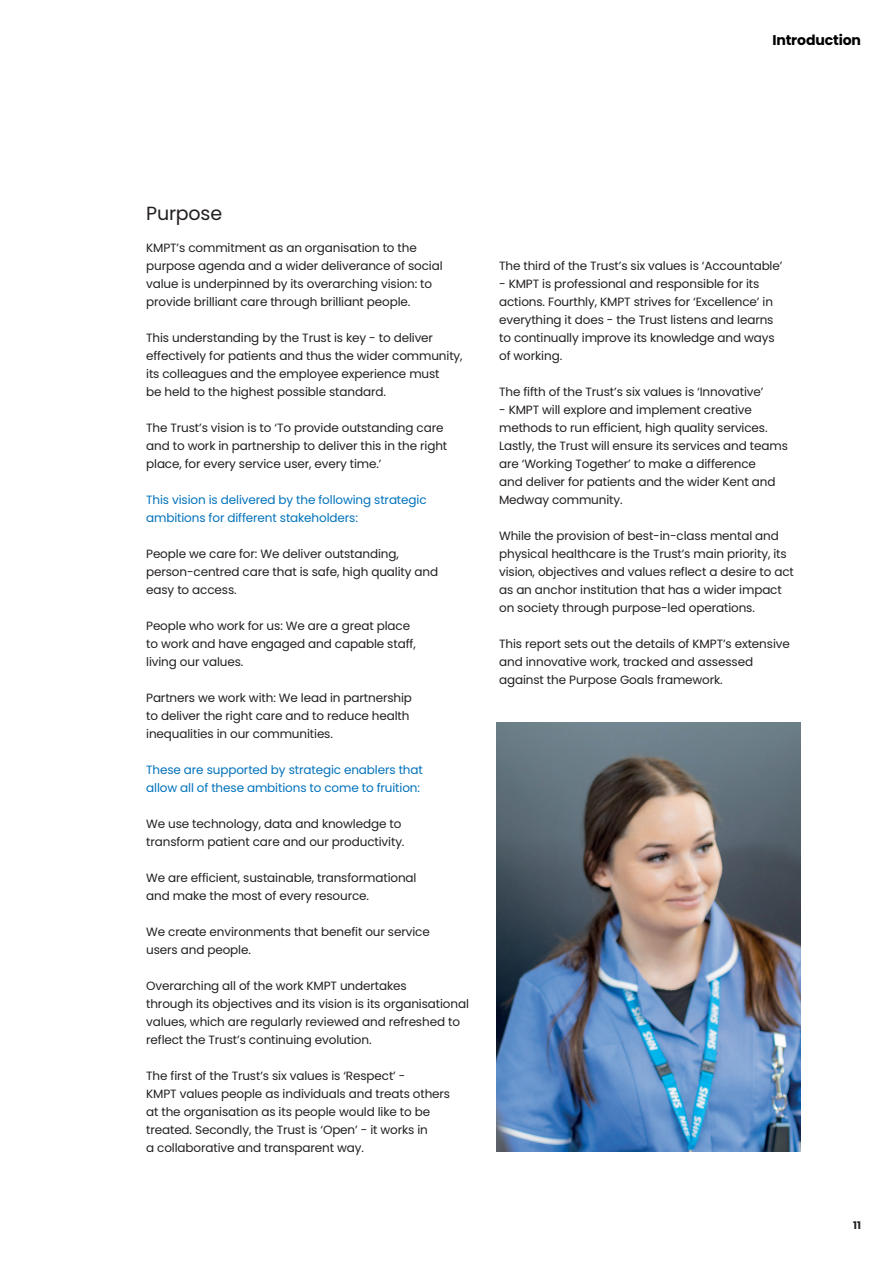
<style>
.page{position:relative;width:893px;height:1263px;background:#fff}
.page>*{position:absolute;margin:0;border:0;box-sizing:border-box;transform-origin:0 0}
.t1{font:19.05px "Poppins";letter-spacing:-.01em;color:#231f20}
.t2{font:700 14.1px "Poppins";letter-spacing:-.01em;color:#000001}
.t3{font:12px/18px "Poppins";letter-spacing:-.01em;color:#231f20}
.t4{font:12px/18px "Poppins";letter-spacing:-.01em;color:#0072bc}
.t5{font:700 10.5px "Poppins";color:#231f20}
</style>
<div class="page">
<img style="left:496px;top:723px;width:305px;height:428px">
<p class="t2" style="left:772px;top:32px;width:90px">Introduction</p>
<h1 class="t1" style="left:146px;top:202px;width:77px">Purpose</h1>
<p class="t3" style="left:146px;top:239px;width:298px">KMPT’s commitment as an organisation to the purpose agenda and a wider deliverance of social value is underpinned by its overarching vision: to provide brilliant care through brilliant people.</p>
<p class="t3" style="left:146px;top:329px;width:318px">This understanding by the Trust is key - to deliver effectively for patients and thus the wider community, its colleagues and the employee experience must<br>be held to the highest possible standard.</p>
<p class="t3" style="left:146px;top:419px;width:303px">The Trust’s vision is to ‘To provide outstanding care and to work in partnership to deliver this in the right place, for every service user, every time.’</p>
<p class="t4" style="left:146px;top:491px;width:282px">This vision is delivered by the following strategic ambitions for different stakeholders:</p>
<p class="t3" style="left:146px;top:545px;width:294px">People we care for: We deliver outstanding, person-centred care that is safe, high quality and easy to access.</p>
<p class="t3" style="left:146px;top:617px;width:271px">People who work for us: We are a great place to work and have engaged and capable staff, living our values.</p>
<p class="t3" style="left:146px;top:689px;width:267px">Partners we work with: We lead in partnership to deliver the right care and to reduce health inequalities in our communities.</p>
<p class="t4" style="left:146px;top:761px;width:278px">These are supported by strategic enablers that allow all of these ambitions to come to fruition:</p>
<p class="t3" style="left:146px;top:815px;width:260px">We use technology, data and knowledge to transform patient care and our productivity.</p>
<p class="t3" style="left:146px;top:869px;width:272px">We are efficient, sustainable, transformational and make the most of every resource.</p>
<p class="t3" style="left:146px;top:923px;width:285px">We create environments that benefit our service users and people.</p>
<p class="t3" style="left:146px;top:977px;width:324px">Overarching all of the work KMPT undertakes<br>through its objectives and its vision is its organisational values, which are regularly reviewed and refreshed to reflect the Trust’s continuing evolution.</p>
<p class="t3" style="left:146px;top:1067px;width:306px">The first of the Trust’s six values is ‘Respect’ -<br>KMPT values people as individuals and treats others at the organisation as its people would like to be treated. Secondly, the Trust is ‘Open’ - it works in<br>a collaborative and transparent way.</p>
<p class="t3" style="left:499px;top:257px;width:285px">The third of the Trust’s six values is ‘Accountable’</p>
<p class="t3" style="left:499px;top:275px;width:277px">- KMPT is professional and responsible for its actions. Fourthly, KMPT strives for ‘Excellence’ in everything it does - the Trust listens and learns to continually improve its knowledge and ways of working.</p>
<p class="t3" style="left:499px;top:383px;width:266px">The fifth of the Trust’s six values is ‘Innovative’</p>
<p class="t3" style="left:499px;top:401px;width:290px">- KMPT will explore and implement creative methods to run efficient, high quality services.<br>Lastly, the Trust will ensure its services and teams are ‘Working Together’ to make a difference<br>and deliver for patients and the wider Kent and Medway community.</p>
<p class="t3" style="left:499px;top:527px;width:296px">While the provision of best-in-class mental and physical healthcare is the Trust’s main priority, its vision, objectives and values reflect a desire to act as an anchor institution that has a wider impact on society through purpose-led operations.</p>
<p class="t3" style="left:499px;top:635px;width:292px">This report sets out the details of KMPT’s extensive and innovative work, tracked and assessed against the Purpose Goals framework.</p>
<p class="t5" style="left:853px;top:1219px;width:9px">11</p>
</div>
